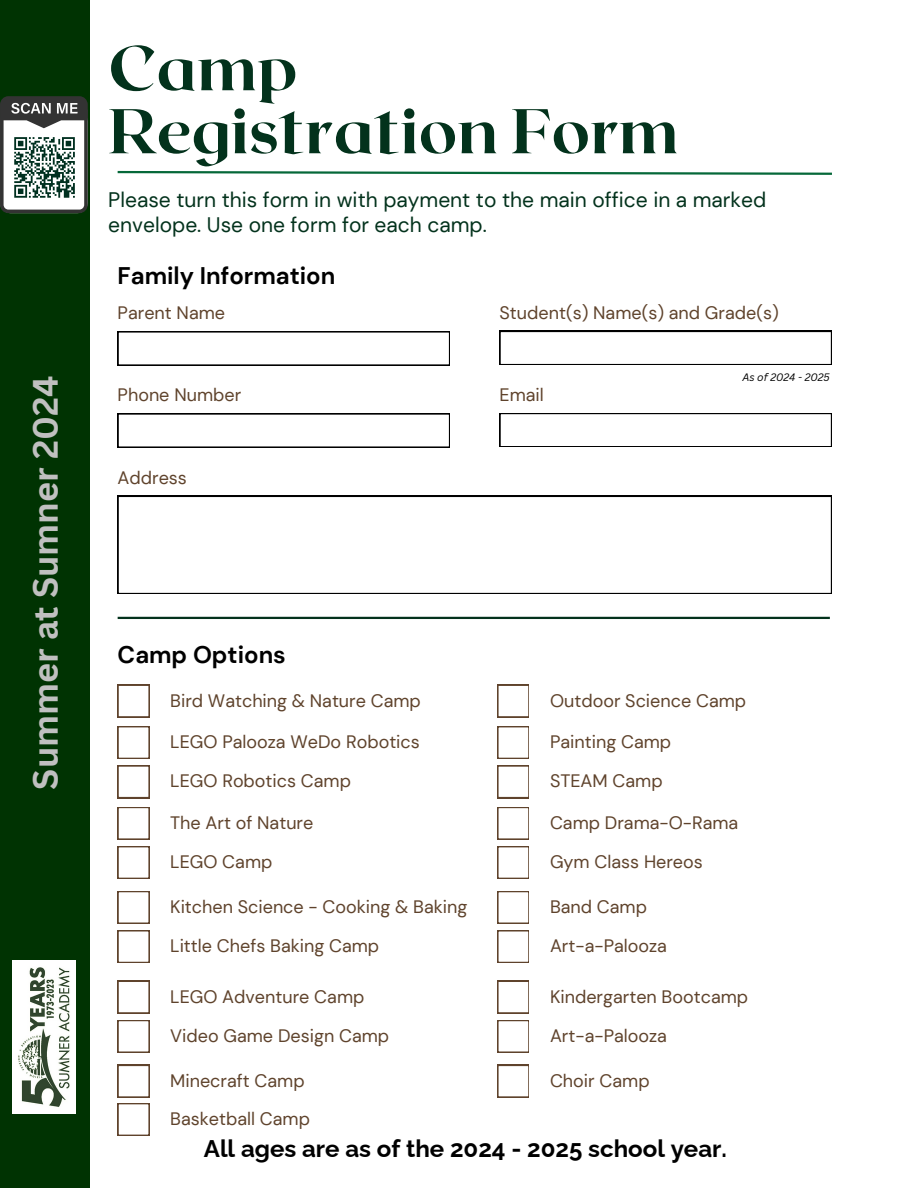
<style>
.page{position:relative;width:918px;height:1188px;background:#fff}
.page>*{position:absolute;margin:0;border:0;box-sizing:border-box;transform-origin:0 0}
.t1{font:800 63px/63px "Roxborough CF";color:#03321c}
.t2{font:700 34.35px "Canva Sans";color:#c0c0c0}
.t3{font:700 24px "Raleway";color:#000}
.t4{font:700 24px "DM Sans";color:#000}
.t5{font:21px/24.8px "DM Sans";color:#03321c}
.t6{font:18px "DM Sans";color:#5f432c}
.t7{font:italic 10.5px "Canva Sans";color:#000}
</style>
<div class="page">
<div style="left:0;top:0;width:89px;height:1188px;background:#003302"></div>
<svg style="left:0;top:96px;width:88px;height:117px;background:#969f9c"></svg>
<img style="left:13px;top:960px;width:63px;height:153px">
<svg style="left:117px;top:170px;width:715px;height:5px"></svg>
<svg style="left:118px;top:331px;width:332px;height:34px"></svg>
<svg style="left:118px;top:496px;width:714px;height:98px"></svg>
<svg style="left:500px;top:331px;width:331px;height:34px"></svg>
<svg style="left:118px;top:414px;width:332px;height:33px"></svg>
<svg style="left:500px;top:413px;width:331px;height:34px"></svg>
<hr style="left:118px;top:617px;width:712px;height:2px;background:#03321c">
<svg style="left:118px;top:685px;width:31px;height:32px"></svg>
<svg style="left:118px;top:726px;width:31px;height:33px"></svg>
<svg style="left:118px;top:766px;width:31px;height:32px"></svg>
<svg style="left:118px;top:807px;width:31px;height:33px"></svg>
<svg style="left:497px;top:685px;width:32px;height:32px"></svg>
<svg style="left:497px;top:726px;width:32px;height:33px"></svg>
<svg style="left:497px;top:766px;width:32px;height:32px"></svg>
<svg style="left:497px;top:807px;width:32px;height:33px"></svg>
<svg style="left:118px;top:846px;width:31px;height:33px"></svg>
<svg style="left:497px;top:846px;width:32px;height:33px"></svg>
<svg style="left:118px;top:891px;width:31px;height:33px"></svg>
<svg style="left:497px;top:891px;width:32px;height:33px"></svg>
<svg style="left:118px;top:930px;width:31px;height:33px"></svg>
<svg style="left:497px;top:930px;width:32px;height:33px"></svg>
<svg style="left:118px;top:981px;width:31px;height:32px"></svg>
<svg style="left:497px;top:981px;width:32px;height:32px"></svg>
<svg style="left:118px;top:1020px;width:31px;height:33px"></svg>
<svg style="left:497px;top:1020px;width:32px;height:33px"></svg>
<svg style="left:118px;top:1065px;width:31px;height:32px"></svg>
<svg style="left:497px;top:1065px;width:32px;height:32px"></svg>
<svg style="left:118px;top:1103px;width:31px;height:33px"></svg>
<p class="t2" style="left:21px;top:790px;width:415px;rotate:-90deg">Summer at Sumner 2024</p>
<p class="t1" style="left:108px;top:34px;width:572px">Camp<br>Registration Form</p>
<h1 class="t5" style="left:108px;top:188px;width:660px">Please turn this form in with payment to the main office in a marked envelope. Use one form for each camp.</h1>
<h3 class="t4" style="left:118px;top:260px;width:219px">Family Information</h3>
<h4 class="t6" style="left:118px;top:301px;width:109px">Parent Name</h4>
<h5 class="t6" style="left:500px;top:301px;width:281px">Student(s) Name(s) and Grade(s)</h5>
<h5 class="t7" style="left:742px;top:370px;width:89px">As of 2024 - 2025</h5>
<h5 class="t6" style="left:118px;top:383px;width:125px">Phone Number</h5>
<h5 class="t6" style="left:500px;top:383px;width:46px">Email</h5>
<h5 class="t6" style="left:118px;top:466px;width:71px">Address</h5>
<p class="t4" style="left:118px;top:639px;width:170px">Camp Options</p>
<h5 class="t6" style="left:170px;top:689px;width:252px">Bird Watching &amp; Nature Camp</h5>
<h3 class="t6" style="left:170px;top:730px;width:251px">LEGO Palooza WeDo Robotics</h3>
<h5 class="t6" style="left:170px;top:770px;width:182px">LEGO Robotics Camp</h5>
<h5 class="t6" style="left:170px;top:811px;width:145px">The Art of Nature</h5>
<h5 class="t6" style="left:550px;top:689px;width:198px">Outdoor Science Camp</h5>
<h5 class="t6" style="left:550px;top:730px;width:123px">Painting Camp</h5>
<h5 class="t6" style="left:550px;top:770px;width:114px">STEAM Camp</h5>
<h5 class="t6" style="left:550px;top:811px;width:190px">Camp Drama-O-Rama</h5>
<h5 class="t6" style="left:170px;top:850px;width:104px">LEGO Camp</h5>
<h5 class="t6" style="left:550px;top:850px;width:154px">Gym Class Hereos</h5>
<h5 class="t6" style="left:170px;top:895px;width:299px">Kitchen Science - Cooking &amp; Baking</h5>
<h5 class="t6" style="left:550px;top:895px;width:99px">Band Camp</h5>
<h5 class="t6" style="left:170px;top:934px;width:211px">Little Chefs Baking Camp</h5>
<h5 class="t6" style="left:550px;top:934px;width:119px">Art-a-Palooza</h5>
<h5 class="t6" style="left:170px;top:985px;width:196px">LEGO Adventure Camp</h5>
<h5 class="t6" style="left:550px;top:985px;width:200px">Kindergarten Bootcamp</h5>
<h5 class="t6" style="left:170px;top:1024px;width:220px">Video Game Design Camp</h5>
<h5 class="t6" style="left:550px;top:1024px;width:119px">Art-a-Palooza</h5>
<h5 class="t6" style="left:170px;top:1069px;width:136px">Minecraft Camp</h5>
<h5 class="t6" style="left:550px;top:1069px;width:101px">Choir Camp</h5>
<h5 class="t6" style="left:170px;top:1107px;width:141px">Basketball Camp</h5>
<h2 class="t3" style="left:204px;top:1134px;width:525px">All ages are as of the 2024 - 2025 school year.</h2>
</div>
